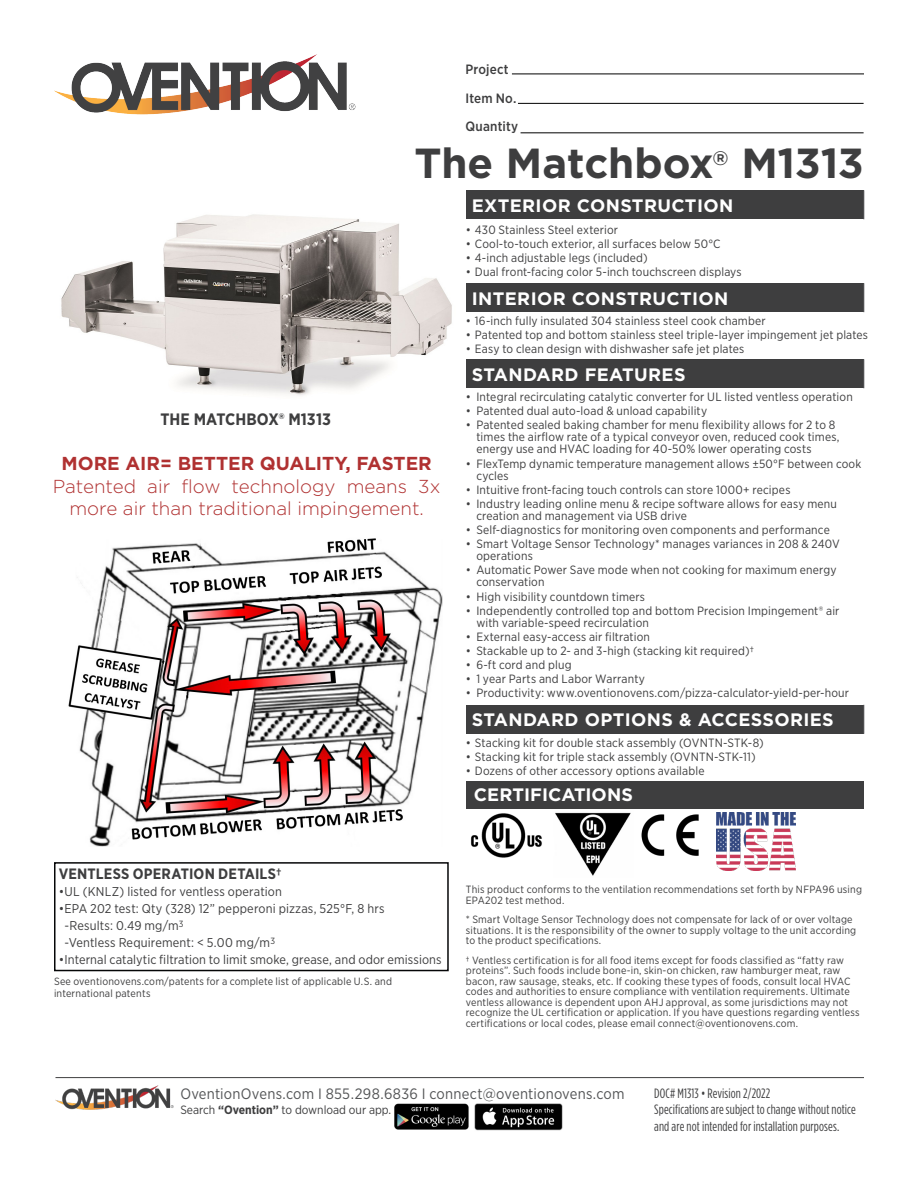
<style>
.page{position:relative;width:918px;height:1188px;background:#fff}
.page>*{position:absolute;margin:0;border:0;box-sizing:border-box;transform-origin:0 0}
.t1{font:700 42px "Gotham";letter-spacing:-.005em;color:#3e3e3f}
.t2{font:300 18.75px/22.5px "Gotham";color:#b03131;text-align:center}
.t3{font:700 18.75px "Gotham";color:#b03131}
.t4{font:700 18px "Gotham";letter-spacing:.02em;color:#fff}
.t5{font:700 18px "Gotham";color:#fff}
.t6{font:700 16.5px "Gotham Narrow";color:#3e3e3f}
.t7{font:15px "Gotham Narrow";letter-spacing:.015em;color:#545557}
.t8{font:700 15px "Gotham Narrow";letter-spacing:.01em;color:#3e3e3f}
.t9{font:13.5px/16.5px "Gotham Condensed";letter-spacing:.01em;color:#3e3e3f}
.t10{font:500 13.5px "Gotham Narrow";letter-spacing:.015em;color:#3e3e3f}
.t11{font:12.75px "Gotham Narrow";letter-spacing:.01em;color:#3e3e3f}
.t12{font:12px/12px "Gotham Narrow";letter-spacing:.015em;color:#3e3e3f}
.t13{font:10.5px/10.5px "Gotham Narrow";letter-spacing:.02em;color:#3e3e3f}
.s1{font-weight:700}
</style>
<div class="page">
<hr style="left:512px;top:74px;width:352px;height:1px;background:#000">
<div style="left:466px;top:781px;width:398px;height:27px;background:#3e3e3f"></div>
<img style="left:471px;top:813px;width:71px;height:45px">
<img style="left:555px;top:812px;width:76px;height:64px">
<img style="left:61px;top:214px;width:391px;height:181px">
<img style="left:717px;top:813px;width:79px;height:57px">
<hr style="left:518px;top:103px;width:346px;height:1px;background:#000">
<hr style="left:521px;top:133px;width:343px;height:1px;background:#000">
<div style="left:466px;top:190px;width:398px;height:29px;background:#3e3e3f"></div>
<svg style="left:864px;top:190px;width:1px;height:29px"></svg>
<div style="left:466px;top:283px;width:398px;height:29px;background:#3e3e3f"></div>
<svg style="left:864px;top:283px;width:1px;height:29px"></svg>
<div style="left:466px;top:359px;width:398px;height:29px;background:#3e3e3f"></div>
<svg style="left:864px;top:359px;width:1px;height:29px"></svg>
<div style="left:466px;top:705px;width:398px;height:29px;background:#3e3e3f"></div>
<svg style="left:864px;top:705px;width:1px;height:29px"></svg>
<hr style="left:56px;top:1077px;width:808px;height:1px;background:#3e3e3f">
<img style="left:68px;top:538px;width:375px;height:309px">
<img style="left:394px;top:1103px;width:75px;height:26px">
<img style="left:474px;top:1103px;width:89px;height:28px">
<div style="left:54px;top:862px;width:395px;height:109px;border:2px solid #050607"></div>
<img style="left:641px;top:814px;width:58px;height:42px">
<img style="left:54px;top:54px;width:302px;height:61px">
<img style="left:56px;top:1085px;width:118px;height:25px">
<p class="t10" style="left:465px;top:61px;width:45px">Project</p>
<p class="t10" style="left:465px;top:89px;width:52px">Item No.</p>
<p class="t10" style="left:465px;top:118px;width:54px">Quantity</p>
<p class="t1" style="left:415px;top:139px;width:451px">The Matchbox<sup>®</sup> M1313</p>
<p class="t4" style="left:472px;top:195px;width:263px">EXTERIOR CONSTRUCTION</p>
<p class="t12" style="left:466px;top:223px;width:154px">• 430 Stainless Steel exterior</p>
<p class="t12" style="left:466px;top:237px;width:256px">• Cool-to-touch exterior, all surfaces below 50°C</p>
<p class="t12" style="left:466px;top:252px;width:183px">• 4-inch adjustable legs (included)</p>
<p class="t12" style="left:466px;top:266px;width:277px">• Dual front-facing color 5-inch touchscreen displays</p>
<p class="t4" style="left:472px;top:288px;width:258px">INTERIOR CONSTRUCTION</p>
<p class="t12" style="left:466px;top:315px;width:301px">• 16-inch fully insulated 304 stainless steel cook chamber</p>
<p class="t12" style="left:466px;top:329px;width:404px">• Patented top and bottom stainless steel triple-layer impingement jet plates</p>
<p class="t12" style="left:466px;top:343px;width:280px">• Easy to clean design with dishwasher safe jet plates</p>
<p class="t6" style="left:160px;top:408px;width:172px">THE MATCHBOX® M1313</p>
<p class="t3" style="left:62px;top:453px;width:372px">MORE AIR= BETTER QUALITY, FASTER</p>
<p class="t2" style="left:53px;top:475px;width:389px">Patented air flow technology means 3x more air than traditional impingement.</p>
<p class="t4" style="left:472px;top:364px;width:215px">STANDARD FEATURES</p>
<p class="t12" style="left:466px;top:391px;width:388px">• Integral recirculating catalytic converter for UL listed ventless operation</p>
<p class="t12" style="left:466px;top:405px;width:243px">• Patented dual auto-load &amp; unload capability</p>
<p class="t12" style="left:476px;top:419px;width:365px;text-indent:-10px">• Patented sealed baking chamber for menu flexibility allows for 2 to 8 times the airflow rate of a typical conveyor oven, reduced cook times, energy use and HVAC loading for 40-50% lower operating costs</p>
<p class="t12" style="left:476px;top:457px;width:386px;text-indent:-10px">• FlexTemp dynamic temperature management allows ±50°F between cook cycles</p>
<p class="t12" style="left:466px;top:483px;width:326px">• Intuitive front-facing touch controls can store 1000+ recipes</p>
<p class="t12" style="left:476px;top:497px;width:362px;text-indent:-10px">• Industry leading online menu &amp; recipe software allows for easy menu creation and management via USB drive</p>
<p class="t12" style="left:466px;top:524px;width:365px">• Self-diagnostics for monitoring oven components and performance</p>
<p class="t12" style="left:476px;top:538px;width:365px;text-indent:-10px">• Smart Voltage Sensor Technology* manages variances in 208 &amp; 240V operations</p>
<p class="t12" style="left:476px;top:564px;width:362px;text-indent:-10px">• Automatic Power Save mode when not cooking for maximum energy conservation</p>
<p class="t12" style="left:466px;top:590px;width:181px">• High visibility countdown timers</p>
<p class="t12" style="left:476px;top:604px;width:365px;text-indent:-10px">• Independently controlled top and bottom Precision Impingement® air with variable-speed recirculation</p>
<p class="t12" style="left:466px;top:630px;width:186px">• External easy-access air filtration</p>
<p class="t12" style="left:466px;top:645px;width:290px">• Stackable up to 2- and 3-high (stacking kit required)†</p>
<p class="t12" style="left:466px;top:659px;width:107px">• 6-ft cord and plug</p>
<p class="t12" style="left:466px;top:673px;width:181px">• 1 year Parts and Labor Warranty</p>
<p class="t12" style="left:466px;top:687px;width:385px">• Productivity: www.oventionovens.com/pizza-calculator-yield-per-hour</p>
<p class="t4" style="left:472px;top:709px;width:363px">STANDARD OPTIONS &amp; ACCESSORIES</p>
<p class="t12" style="left:466px;top:736px;width:299px">• Stacking kit for double stack assembly (OVNTN-STK-8)</p>
<p class="t12" style="left:466px;top:750px;width:291px">• Stacking kit for triple stack assembly (OVNTN-STK-11)</p>
<p class="t12" style="left:466px;top:765px;width:240px">• Dozens of other accessory options available</p>
<p class="t5" style="left:474px;top:784px;width:160px">CERTIFICATIONS</p>
<p class="t8" style="left:59px;top:864px;width:224px">VENTLESS OPERATION DETAILS†</p>
<p class="t11" style="left:59px;top:883px;width:225px">•UL (KNLZ) listed for ventless operation</p>
<p class="t11" style="left:59px;top:901px;width:327px">•EPA 202 test: Qty (328) 12” pepperoni pizzas, 525°F, 8 hrs</p>
<p class="t11" style="left:65px;top:918px;width:121px">-Results: 0.49 mg/m<sup>3</sup></p>
<p class="t11" style="left:65px;top:935px;width:212px">-Ventless Requirement: &lt; 5.00 mg/m<sup>3</sup></p>
<p class="t11" style="left:59px;top:952px;width:384px">•Internal catalytic filtration to limit smoke, grease, and odor emissions</p>
<p class="t13" style="left:54px;top:975px;width:340px;line-height:12px">See oventionovens.com/patents for a complete list of applicable U.S. and international patents</p>
<p class="t13" style="left:466px;top:884px;width:398px">This product conforms to the ventilation recommendations set forth by NFPA96 using<br>EPA202 test method.</p>
<p class="t13" style="left:466px;top:914px;width:392px">* Smart Voltage Sensor Technology does not compensate for lack of or over voltage situations. It is the responsibility of the owner to supply voltage to the unit according to the product specifications.</p>
<p class="t13" style="left:466px;top:954px;width:395px">† Ventless certification is for all food items except for foods classified as “fatty raw proteins”. Such foods include bone-in, skin-on chicken, raw hamburger meat, raw bacon, raw sausage, steaks, etc. If cooking these types of foods, consult local HVAC codes and authorities to ensure compliance with ventilation requirements. Ultimate ventless allowance is dependent upon AHJ approval, as some jurisdictions may not recognize the UL certification or application. If you have questions regarding ventless certifications or local codes, please email connect@oventionovens.com.</p>
<p class="t7" style="left:180px;top:1085px;width:446px">OventionOvens.com I 855.298.6836 I connect@oventionovens.com</p>
<p class="t12" style="left:180px;top:1104px;width:212px">Search <span class="s1">“Ovention”</span> to download our app.</p>
<p class="t9" style="left:654px;top:1085px;width:203px">DOC# M1313 • Revision 2/2022<br>Specifications are subject to change without notice and are not intended for installation purposes.</p>
</div>
